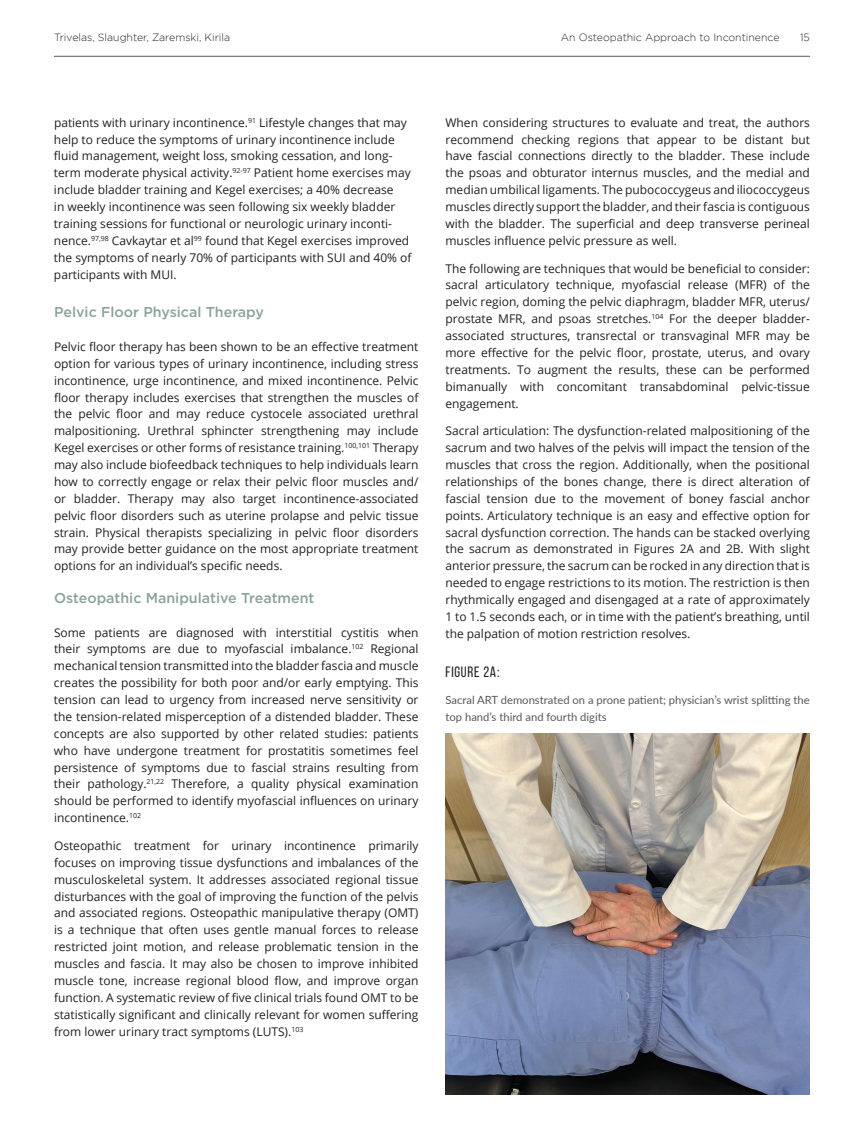
<style>
.page{position:relative;width:864px;height:1148px;background:#fff}
.page>*{position:absolute;margin:0;border:0;box-sizing:border-box;transform-origin:0 0}
.t1{font:15px "Bebas Neue";letter-spacing:.05em;color:#231f20}
.t2{font:500 14.25px "Gotham";color:#89a39b}
.t3{font:12px/16.8px "Open Sans";color:#231f20;text-align:justify}
.t4{font:11.25px/16.5px "Lato";color:#57585a}
.t5{font:300 10.5px "Gotham";color:#231f20}
</style>
<div class="page">
<hr style="left:54px;top:56px;width:756px;height:1px;background:#57585a">
<img style="left:446px;top:733px;width:364px;height:361px">
<p class="t5" style="left:54px;top:32px;width:178px">Trivelas, Slaughter, Zaremski, Kirila</p>
<p class="t5" style="left:561px;top:32px;width:220px">An Osteopathic Approach to Incontinence</p>
<p class="t5" style="left:800px;top:32px;width:11px">15</p>
<p class="t3" style="left:54px;top:114px;width:359px;text-align:left">patients with urinary incontinence.<sup>91</sup> Lifestyle changes that may help to reduce the symptoms of urinary incontinence include fluid management, weight loss, smoking cessation, and long&shy;term moderate physical activity.<sup>92-97</sup> Patient home exercises may include bladder training and Kegel exercises; a 40% decrease<br>in weekly incontinence was seen following six weekly bladder training sessions for functional or neurologic urinary inconti&shy;nence.<sup>97,98</sup> Cavkaytar et al<sup>99</sup> found that Kegel exercises improved the symptoms of nearly 70% of participants with SUI and 40% of participants with MUI.</p>
<p class="t2" style="left:54px;top:303px;width:211px">Pelvic Floor Physical Therapy</p>
<p class="t3" style="left:54px;top:338px;width:366px">Pelvic floor therapy has been shown to be an effective treatment option for various types of urinary incontinence, including stress incontinence, urge incontinence, and mixed incontinence. Pelvic floor therapy includes exercises that strengthen the muscles of the pelvic floor and may reduce cystocele associated urethral malpositioning. Urethral sphincter strengthening may include Kegel exercises or other forms of resistance training.<sup>100,101</sup> Therapy may also include biofeedback techniques to help individuals learn how to correctly engage or relax their pelvic floor muscles and/ or bladder. Therapy may also target incontinence-associated pelvic floor disorders such as uterine prolapse and pelvic tissue strain. Physical therapists specializing in pelvic floor disorders may provide better guidance on the most appropriate treatment options for an individual’s specific needs.</p>
<p class="t2" style="left:54px;top:588px;width:262px">Osteopathic Manipulative Treatment</p>
<p class="t3" style="left:54px;top:623px;width:366px">Some patients are diagnosed with interstitial cystitis when their symptoms are due to myofascial imbalance.<sup>102</sup> Regional mechanical tension transmitted into the bladder fascia and muscle creates the possibility for both poor and/or early emptying. This tension can lead to urgency from increased nerve sensitivity or the tension-related misperception of a distended bladder. These concepts are also supported by other related studies: patients who have undergone treatment for prostatitis sometimes feel persistence of symptoms due to fascial strains resulting from their pathology.<sup>21,22</sup> Therefore, a quality physical examination should be performed to identify myofascial influences on urinary incontinence.<sup>102</sup></p>
<p class="t3" style="left:54px;top:836px;width:366px">Osteopathic treatment for urinary incontinence primarily focuses on improving tissue dysfunctions and imbalances of the musculoskeletal system. It addresses associated regional tissue disturbances with the goal of improving the function of the pelvis and associated regions. Osteopathic manipulative therapy (OMT) is a technique that often uses gentle manual forces to release restricted joint motion, and release problematic tension in the muscles and fascia. It may also be chosen to improve inhibited muscle tone, increase regional blood flow, and improve organ function. A systematic review of five clinical trials found OMT to be statistically significant and clinically relevant for women suffering from lower urinary tract symptoms (LUTS).<sup>103</sup></p>
<p class="t3" style="left:446px;top:114px;width:366px">When considering structures to evaluate and treat, the authors recommend checking regions that appear to be distant but have fascial connections directly to the bladder. These include the psoas and obturator internus muscles, and the medial and median umbilical ligaments. The pubococcygeus and iliococcygeus muscles directly support the bladder, and their fascia is contiguous with the bladder. The superficial and deep transverse perineal muscles influence pelvic pressure as well.</p>
<p class="t3" style="left:445px;top:259px;width:366px">The following are techniques that would be beneficial to consider: sacral articulatory technique, myofascial release (MFR) of the pelvic region, doming the pelvic diaphragm, bladder MFR, uterus/ prostate MFR, and psoas stretches.<sup>104</sup> For the deeper bladder&shy;associated structures, transrectal or transvaginal MFR may be more effective for the pelvic floor, prostate, uterus, and ovary treatments. To augment the results, these can be performed bimanually with concomitant transabdominal pelvic-tissue engagement.</p>
<p class="t3" style="left:445px;top:422px;width:366px">Sacral articulation: The dysfunction-related malpositioning of the sacrum and two halves of the pelvis will impact the tension of the muscles that cross the region. Additionally, when the positional relationships of the bones change, there is direct alteration of fascial tension due to the movement of boney fascial anchor points. Articulatory technique is an easy and effective option for sacral dysfunction correction. The hands can be stacked overlying the sacrum as demonstrated in Figures 2A and 2B. With slight anterior pressure, the sacrum can be rocked in any direction that is needed to engage restrictions to its motion. The restriction is then rhythmically engaged and disengaged at a rate of approximately 1 to 1.5 seconds each, or in time with the patient’s breathing, until the palpation of motion restriction resolves.</p>
<p class="t1" style="left:446px;top:663px;width:55px">FIGURE 2A:</p>
<p class="t4" style="left:446px;top:691px;width:366px">Sacral ART demonstrated on a prone patient; physician’s wrist splitting the top hand’s third and fourth digits</p>
</div>
